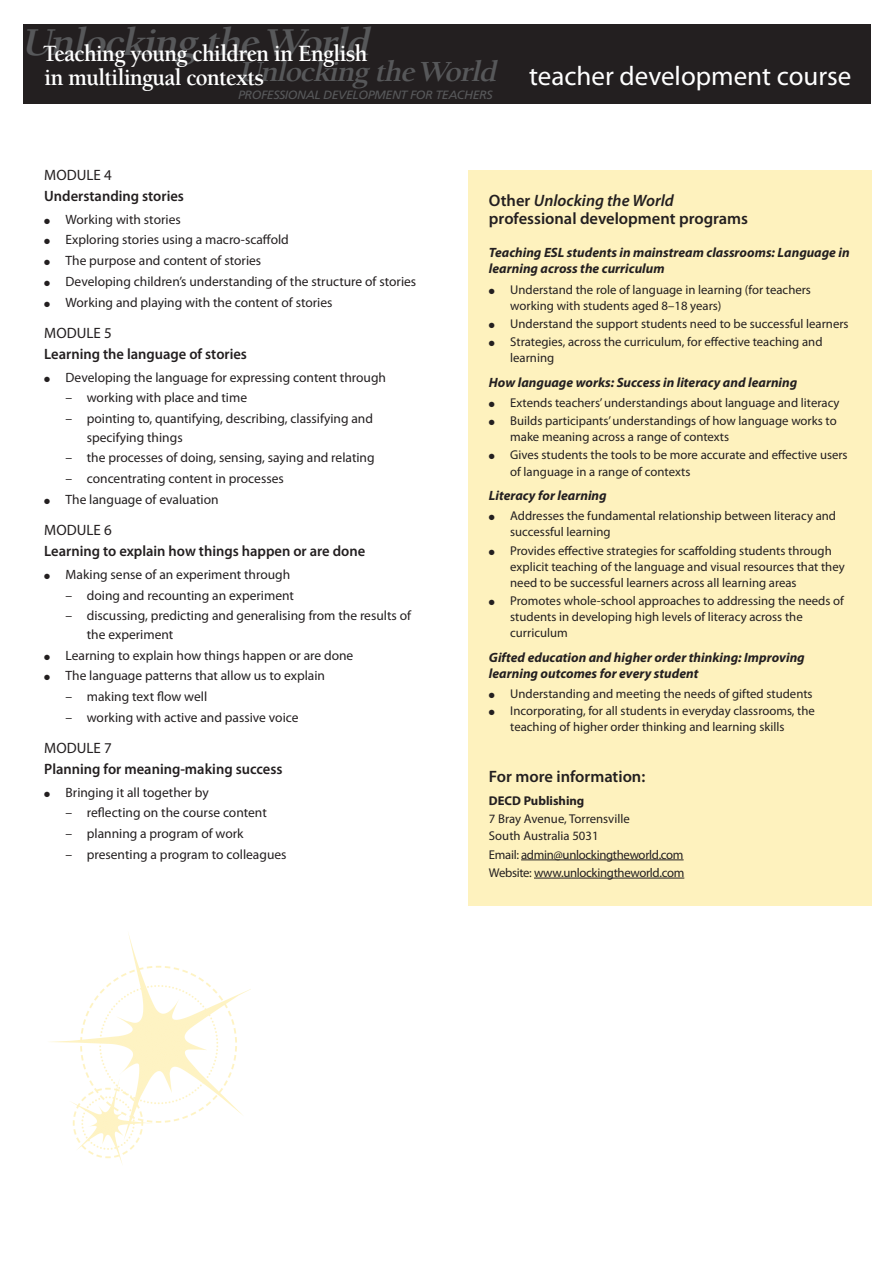
<style>
.page{position:relative;width:893px;height:1263px;background:#fff}
.page>*{position:absolute;margin:0;border:0;box-sizing:border-box;transform-origin:0 0}
.t1{font:27px "Myriad Pro";color:#fff}
.t2{font:700 24px/24px "Berkeley";letter-spacing:-.025em;color:#fff;scale:.95 1}
.t3{font:600 16.5px/18.8px "Myriad Pro";color:#231f20}
.t4{font:600 15px "Myriad Pro";color:#231f20}
.t5{font:15px "Myriad Pro";color:#231f20}
.t6{font:13.5px/18.6px "Myriad Pro";color:#231f20}
.t7{font:italic 700 13.5px/16px "Myriad Pro";color:#231f20}
.t8{font:12.75px/16px "Myriad Pro";color:#231f20}
.t9{font:12.75px/18.1px "Myriad Pro";letter-spacing:-.025em;color:#231f20}
.t10{font:700 12.75px "Myriad Pro";color:#231f20}
.t11{font:italic 12px "Frutiger";letter-spacing:-.035em;color:#57585a;scale:1.04 1}
.s1{font-family:"Berkeley";font-weight:700;font-style:italic;font-size:30px;color:#57585a}
.s2{font-style:italic}
</style>
<div class="page">
<img style="left:50px;top:934px;width:201px;height:231px">
<div style="left:23px;top:24px;width:848px;height:80px;background:#231f20"></div>
<div style="left:468px;top:170px;width:403px;height:735px;background:#fef2be"></div>
<hr style="left:521px;top:859px;width:163px;height:1px;background:#231f20">
<hr style="left:534px;top:878px;width:150px;height:1px;background:#231f20">
<h2 class="t2" style="left:45px;top:43px;width:352px;text-indent:-24px"><sup>U</sup>T<sup>n</sup>e a <sup>l</sup>c <sup>o</sup>h i n<sup>c</sup>g<sup>k</sup>y o<sup>i</sup>u<sup>n</sup>n <sup>g</sup>g c h<sup>t</sup>i <sup>h</sup>l d r<sup>e</sup>e n<sup>W</sup>i n E<sup>o</sup>n <sup>r</sup>g l<sup>l</sup>i <sup>d</sup>s h in multilingual contexts</h2>
<h1 class="t1" style="left:238px;top:66px;width:615px"><span class="s1">UnlockingtheWorld</span> teacher development course</h1>
<p class="t11" style="left:238px;top:90px;width:246px">PROFESSIONAL DEVELOPMENT FOR TEACHERS</p>
<p class="t5" style="left:44px;top:170px;width:69px">MODULE 4</p>
<p class="t4" style="left:44px;top:190px;width:141px">Understanding stories</p>
<p class="t6" style="left:44px;top:211px;width:138px">● Working with stories</p>
<p class="t6" style="left:44px;top:232px;width:246px">● Exploring stories using a macro-scaffold</p>
<p class="t6" style="left:44px;top:252px;width:218px">● The purpose and content of stories</p>
<p class="t6" style="left:44px;top:273px;width:373px">● Developing children’s understanding of the structure of stories</p>
<p class="t6" style="left:44px;top:294px;width:290px">● Working and playing with the content of stories</p>
<p class="t5" style="left:44px;top:327px;width:69px">MODULE 5</p>
<p class="t4" style="left:44px;top:348px;width:204px">Learning the language of stories</p>
<p class="t6" style="left:44px;top:369px;width:343px">● Developing the language for expressing content through</p>
<p class="t6" style="left:66px;top:390px;width:183px">– working with place and time</p>
<p class="t6" style="left:87px;top:410px;width:288px;text-indent:-21px">– pointing to, quantifying, describing, classifying and specifying things</p>
<p class="t6" style="left:66px;top:450px;width:311px">– the processes of doing, sensing, saying and relating</p>
<p class="t6" style="left:66px;top:470px;width:220px">– concentrating content in processes</p>
<p class="t6" style="left:44px;top:491px;width:176px">● The language of evaluation</p>
<p class="t5" style="left:44px;top:525px;width:69px">MODULE 6</p>
<p class="t4" style="left:44px;top:545px;width:322px">Learning to explain how things happen or are done</p>
<p class="t6" style="left:44px;top:566px;width:247px">● Making sense of an experiment through</p>
<p class="t6" style="left:66px;top:587px;width:230px">– doing and recounting an experiment</p>
<p class="t6" style="left:87px;top:607px;width:326px;text-indent:-21px">– discussing, predicting and generalising from the results of the experiment</p>
<p class="t6" style="left:44px;top:647px;width:311px">● Learning to explain how things happen or are done</p>
<p class="t6" style="left:44px;top:667px;width:282px">● The language patterns that allow us to explain</p>
<p class="t6" style="left:66px;top:688px;width:143px">– making text flow well</p>
<p class="t6" style="left:66px;top:709px;width:234px">– working with active and passive voice</p>
<p class="t5" style="left:44px;top:742px;width:69px">MODULE 7</p>
<p class="t4" style="left:44px;top:763px;width:240px">Planning for meaning-making success</p>
<p class="t6" style="left:44px;top:784px;width:166px">● Bringing it all together by</p>
<p class="t6" style="left:66px;top:805px;width:203px">– reflecting on the course content</p>
<p class="t6" style="left:66px;top:825px;width:180px">– planning a program of work</p>
<p class="t6" style="left:66px;top:846px;width:223px">– presenting a program to colleagues</p>
<p class="t3" style="left:489px;top:192px;width:261px">Other <span class="s2">Unlocking the World </span>professional development programs</p>
<p class="t7" style="left:489px;top:246px;width:362px">Teaching ESL students in mainstream classrooms: Language in learning across the curriculum</p>
<p class="t8" style="left:510px;top:282px;width:302px;text-indent:-21px">● Understand the role of language in learning (for teachers working with students aged 8–18 years)</p>
<p class="t8" style="left:489px;top:317px;width:361px">● Understand the support students need to be successful learners</p>
<p class="t8" style="left:510px;top:335px;width:314px;text-indent:-21px">● Strategies, across the curriculum, for effective teaching and learning</p>
<p class="t7" style="left:489px;top:375px;width:310px">How language works: Success in literacy and learning</p>
<p class="t8" style="left:489px;top:396px;width:352px">● Extends teachers’understandings about language and literacy</p>
<p class="t8" style="left:510px;top:414px;width:328px;text-indent:-21px">● Builds participants’understandings of how language works to make meaning across a range of contexts</p>
<p class="t8" style="left:510px;top:448px;width:339px;text-indent:-21px">● Gives students the tools to be more accurate and effective users of language in a range of contexts</p>
<p class="t7" style="left:489px;top:489px;width:119px">Literacy for learning</p>
<p class="t8" style="left:510px;top:509px;width:327px;text-indent:-21px">● Addresses the fundamental relationship between literacy and successful learning</p>
<p class="t8" style="left:510px;top:543px;width:336px;text-indent:-21px">● Provides effective strategies for scaffolding students through explicit teaching of the language and visual resources that they need to be successful learners across all learning areas</p>
<p class="t8" style="left:510px;top:594px;width:335px;text-indent:-21px">● Promotes whole-school approaches to addressing the needs of students in developing high levels of literacy across the curriculum</p>
<p class="t7" style="left:489px;top:650px;width:317px">Gifted education and higher order thinking: Improving learning outcomes for every student</p>
<p class="t8" style="left:489px;top:687px;width:325px">● Understanding and meeting the needs of gifted students</p>
<p class="t8" style="left:510px;top:704px;width:306px;text-indent:-21px">● Incorporating, for all students in everyday classrooms, the teaching of higher order thinking and learning skills</p>
<p class="t3" style="left:489px;top:768px;width:158px">For more information:</p>
<p class="t10" style="left:489px;top:796px;width:97px">DECD Publishing</p>
<p class="t8" style="left:489px;top:812px;width:142px;line-height:16.5px">7 Bray Avenue, Torrensville<br>South Australia 5031</p>
<p class="t9" style="left:489px;top:846px;width:197px">Email: admin@unlockingtheworld.com<br>Website: www.unlockingtheworld.com</p>
</div>
